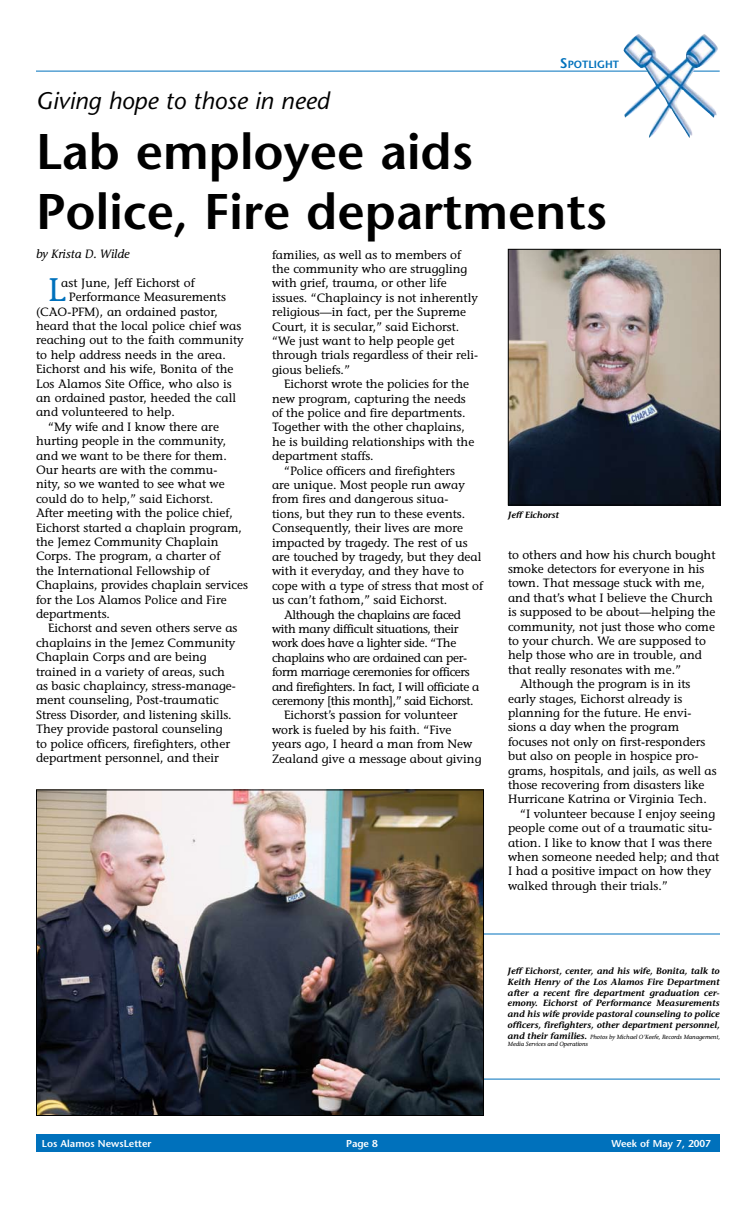
<style>
.page{position:relative;width:756px;height:1224px;background:#fff}
.page>*{position:absolute;margin:0;border:0;box-sizing:border-box;transform-origin:0 0}
.t1{font:600 50px/60px "Stone Sans";color:#000}
.t2{font:32.6px "Stone Informal";color:#0071bc}
.t3{font:italic 24px "Stone Sans";color:#000}
.t4{font:12px/14.4px "Stone Informal";color:#000}
.t5{font:12px "Stone Informal";letter-spacing:-.03em;color:#000}
.t6{font:italic 12px "Stone Informal";color:#000}
.t7{font:600 10.5px "Stone Sans";color:#0071bc}
.t8{font:600 10px "Stone Sans";color:#fff}
.t9{font:italic 600 9px/10.8px "Stone Informal";color:#000;text-align:justify}
.t10{font:italic 6px/7.2px "Stone Informal";color:#000}
.s1{font-size:14px}
.s2{font-weight:600;font-size:9px}
</style>
<div class="page">
<div style="left:36px;top:1134px;width:684px;height:18px;background:#0071bc"></div>
<hr style="left:36px;top:71px;width:684px;height:1px;background:#0071bc">
<img style="left:623px;top:34px;width:95px;height:104px">
<img style="left:510px;top:251px;width:209px;height:252px">
<div style="left:508px;top:249px;width:213px;height:256px;border:1px solid #000"></div>
<hr style="left:468px;top:934px;width:252px;height:1px;background:#0071bc">
<hr style="left:468px;top:1079px;width:252px;height:1px;background:#0071bc">
<img style="left:38px;top:791px;width:444px;height:323px">
<div style="left:36px;top:789px;width:448px;height:327px;border:1px solid #000"></div>
<p class="t7" style="left:560px;top:58px;width:61px"><span class="s1">S</span>potlight</p>
<h3 class="t3" style="left:36px;top:86px;width:295px">Giving hope to those in need</h3>
<h1 class="t1" style="left:36px;top:121px;width:573px">Lab employee aids<br>Police, Fire departments</h1>
<p class="t6" style="left:36px;top:247px;width:95px">by Krista D. Wilde</p>
<h2 class="t2" style="left:48px;top:270px;width:20px">L</h2>
<p class="t4" style="left:272px;top:247px;width:208px">families, as well as to members of the community who are struggling with grief, trauma, or other life issues. “Chaplaincy is not inherently religious—in fact, per the Supreme Court, it is secular,” said Eichorst. “We just want to help people get through trials regardless of their reli&shy;gious beliefs.”</p>
<p class="t4" style="left:284px;top:377px;width:187px">Eichorst wrote the policies for the</p>
<p class="t4" style="left:272px;top:391px;width:195px">new program, capturing the needs</p>
<p class="t4" style="left:272px;top:405px;width:195px">of the police and fire departments.</p>
<p class="t4" style="left:272px;top:420px;width:194px">Together with the other chaplains,</p>
<p class="t4" style="left:272px;top:434px;width:204px">he is building relationships with the</p>
<p class="t4" style="left:272px;top:449px;width:103px">department staffs.</p>
<p class="t4" style="left:284px;top:463px;width:172px">“Police officers and firefighters</p>
<p class="t4" style="left:272px;top:477px;width:195px">are unique. Most people run away</p>
<p class="t4" style="left:272px;top:492px;width:178px">from fires and dangerous situa-</p>
<p class="t4" style="left:272px;top:506px;width:195px">tions, but they run to these events.</p>
<p class="t4" style="left:272px;top:521px;width:193px">Consequently, their lives are more</p>
<p class="t4" style="left:272px;top:535px;width:197px">impacted by tragedy. The rest of us</p>
<p class="t4" style="left:272px;top:549px;width:211px">are touched by tragedy, but they deal</p>
<p class="t4" style="left:272px;top:564px;width:194px">with it everyday, and they have to</p>
<p class="t4" style="left:272px;top:578px;width:213px">cope with a type of stress that most of</p>
<p class="t4" style="left:272px;top:593px;width:177px">us can’t fathom,” said Eichorst.</p>
<p class="t5" style="left:284px;top:607px;width:178px">Although the chaplains are faced</p>
<p class="t5" style="left:272px;top:621px;width:188px">with many difficult situations, their</p>
<p class="t5" style="left:272px;top:636px;width:186px">work does have a lighter side. “The</p>
<p class="t5" style="left:272px;top:650px;width:197px">chaplains who are ordained can per-</p>
<p class="t5" style="left:272px;top:665px;width:199px">form marriage ceremonies for officers</p>
<p class="t5" style="left:272px;top:679px;width:209px">and firefighters. In fact, I will officiate a</p>
<p class="t5" style="left:272px;top:693px;width:203px">ceremony [this month],” said Eichorst.</p>
<p class="t4" style="left:284px;top:708px;width:175px">Eichorst’s passion for volunteer</p>
<p class="t4" style="left:272px;top:722px;width:181px">work is fueled by his faith. “Five</p>
<p class="t4" style="left:272px;top:737px;width:202px">years ago, I heard a man from New</p>
<p class="t4" style="left:272px;top:751px;width:211px">Zealand give a message about giving</p>
<p class="t4" style="left:61px;top:275px;width:135px">ast June, Jeff Eichorst of</p>
<p class="t4" style="left:69px;top:290px;width:159px">Performance Measurements</p>
<p class="t4" style="left:36px;top:304px;width:183px">(CAO-PFM), an ordained pastor,</p>
<p class="t4" style="left:36px;top:319px;width:207px">heard that the local police chief was</p>
<p class="t4" style="left:36px;top:333px;width:209px">reaching out to the faith community</p>
<p class="t4" style="left:36px;top:347px;width:192px">to help address needs in the area.</p>
<p class="t4" style="left:36px;top:362px;width:199px">Eichorst and his wife, Bonita of the</p>
<p class="t4" style="left:36px;top:376px;width:197px">Los Alamos Site Office, who also is</p>
<p class="t4" style="left:36px;top:391px;width:202px">an ordained pastor, heeded the call</p>
<p class="t4" style="left:36px;top:405px;width:141px">and volunteered to help.</p>
<p class="t4" style="left:48px;top:419px;width:172px">“My wife and I know there are</p>
<p class="t4" style="left:36px;top:434px;width:192px">hurting people in the community,</p>
<p class="t4" style="left:36px;top:448px;width:192px">and we want to be there for them.</p>
<p class="t4" style="left:36px;top:463px;width:183px">Our hearts are with the commu-</p>
<p class="t4" style="left:36px;top:477px;width:190px">nity, so we wanted to see what we</p>
<p class="t4" style="left:36px;top:491px;width:179px">could do to help,” said Eichorst.</p>
<p class="t4" style="left:36px;top:506px;width:199px">After meeting with the police chief,</p>
<p class="t4" style="left:36px;top:520px;width:207px">Eichorst started a chaplain program,</p>
<p class="t4" style="left:36px;top:535px;width:184px">the Jemez Community Chaplain</p>
<p class="t4" style="left:36px;top:549px;width:186px">Corps. The program, a charter of</p>
<p class="t4" style="left:36px;top:563px;width:175px">the International Fellowship of</p>
<p class="t4" style="left:36px;top:578px;width:213px">Chaplains, provides chaplain services</p>
<p class="t4" style="left:36px;top:592px;width:192px">for the Los Alamos Police and Fire</p>
<p class="t4" style="left:36px;top:607px;width:76px">departments.</p>
<p class="t4" style="left:48px;top:621px;width:191px">Eichorst and seven others serve as</p>
<p class="t4" style="left:36px;top:635px;width:201px">chaplains in the Jemez Community</p>
<p class="t4" style="left:36px;top:650px;width:172px">Chaplain Corps and are being</p>
<p class="t4" style="left:36px;top:664px;width:191px">trained in a variety of areas, such</p>
<p class="t4" style="left:36px;top:679px;width:201px">as basic chaplaincy, stress-manage-</p>
<p class="t4" style="left:36px;top:693px;width:184px">ment counseling, Post-traumatic</p>
<p class="t4" style="left:36px;top:707px;width:197px">Stress Disorder, and listening skills.</p>
<p class="t4" style="left:36px;top:722px;width:188px">They provide pastoral counseling</p>
<p class="t4" style="left:36px;top:736px;width:196px">to police officers, firefighters, other</p>
<p class="t4" style="left:36px;top:751px;width:184px">department personnel, and their</p>
<p class="t9" style="left:508px;top:510px;width:53px">Jeff Eichorst</p>
<p class="t4" style="left:508px;top:547px;width:209px">to others and how his church bought</p>
<p class="t4" style="left:508px;top:561px;width:198px">smoke detectors for everyone in his</p>
<p class="t4" style="left:508px;top:576px;width:198px">town. That message stuck with me,</p>
<p class="t4" style="left:508px;top:590px;width:206px">and that’s what I believe the Church</p>
<p class="t4" style="left:508px;top:605px;width:209px">is supposed to be about—helping the</p>
<p class="t4" style="left:508px;top:619px;width:209px">community, not just those who come</p>
<p class="t4" style="left:508px;top:633px;width:199px">to your church. We are supposed to</p>
<p class="t4" style="left:508px;top:648px;width:196px">help those who are in trouble, and</p>
<p class="t4" style="left:508px;top:662px;width:175px">that really resonates with me.”</p>
<p class="t4" style="left:520px;top:677px;width:172px">Although the program is in its</p>
<p class="t4" style="left:508px;top:691px;width:176px">early stages, Eichorst already is</p>
<p class="t4" style="left:508px;top:705px;width:185px">planning for the future. He envi-</p>
<p class="t4" style="left:508px;top:720px;width:173px">sions a day when the program</p>
<p class="t4" style="left:508px;top:734px;width:199px">focuses not only on first-responders</p>
<p class="t4" style="left:508px;top:749px;width:192px">but also on people in hospice pro-</p>
<p class="t4" style="left:508px;top:763px;width:210px">grams, hospitals, and jails, as well as</p>
<p class="t4" style="left:508px;top:777px;width:198px">those recovering from disasters like</p>
<p class="t4" style="left:508px;top:792px;width:200px">Hurricane Katrina or Virginia Tech.</p>
<p class="t4" style="left:520px;top:806px;width:197px">“I volunteer because I enjoy seeing</p>
<p class="t4" style="left:508px;top:821px;width:206px">people come out of a traumatic situ-</p>
<p class="t4" style="left:508px;top:835px;width:206px">ation. I like to know that I was there</p>
<p class="t4" style="left:508px;top:849px;width:213px">when someone needed help; and that</p>
<p class="t4" style="left:508px;top:864px;width:205px">I had a positive impact on how they</p>
<p class="t4" style="left:508px;top:878px;width:161px">walked through their trials.”</p>
<p class="t9" style="left:508px;top:965px;width:214px">Jeff Eichorst, center, and his wife, Bonita, talk to Keith Henry of the Los Alamos Fire Department after a recent fire department graduation cer&shy;emony. Eichorst of Performance Measurements and his wife provide pastoral counseling to police officers, firefighters, other department personnel,</p>
<p class="t10" style="left:508px;top:1033px;width:214px"><span class="s2">and their families.</span> Photos by Michael O’Keefe, Records Management,<br>Media Services and Operations</p>
<p class="t8" style="left:42px;top:1137px;width:111px">Los Alamos NewsLetter</p>
<p class="t8" style="left:346px;top:1137px;width:33px">Page 8</p>
<p class="t8" style="left:611px;top:1137px;width:101px">Week of May 7, 2007</p>
</div>
